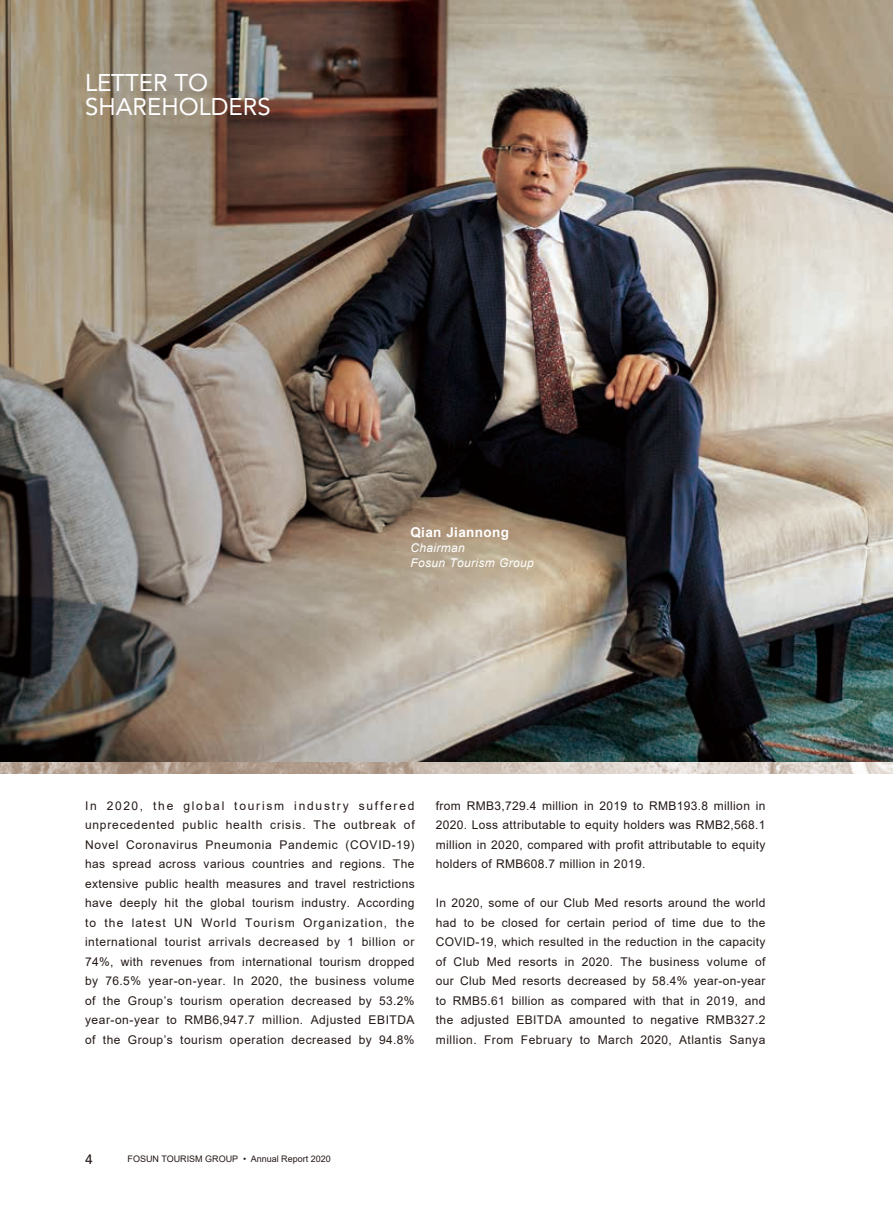
<style>
.page{position:relative;width:893px;height:1212px;background:#fff}
.page>*{position:absolute;margin:0;border:0;box-sizing:border-box;transform-origin:0 0}
.t1{font:24px/24px "Avenir LT Std";color:#fff}
.t2{font:700 13.5px "Arial";letter-spacing:.03em;color:#fff}
.t3{font:500 13.5px "Avenir LT Std";color:#231916}
.t4{font:12px/19.5px "Arial";letter-spacing:.04em;color:#231916;text-align:justify}
.t5{font:italic 12px/15px "Arial";letter-spacing:.03em;color:#fff}
.t6{font:9px "Arial";color:#231916}
</style>
<div class="page">
<img style="left:0;top:0;width:893px;height:761px">
<h1 class="t1" style="left:85px;top:71px;width:187px">LETTER TO<br>SHAREHOLDERS</h1>
<p class="t2" style="left:410px;top:522px;width:100px">Qian Jiannong</p>
<p class="t5" style="left:410px;top:540px;width:125px">Chairman<br>Fosun Tourism Group</p>
<p class="t4" style="left:85px;top:796px;width:331px">In 2020, the global tourism industry suffered unprecedented public health crisis. The outbreak of Novel Coronavirus Pneumonia Pandemic (COVID-19) has spread across various countries and regions. The extensive public health measures and travel restrictions have deeply hit the global tourism industry. According to the latest UN World Tourism Organization, the international tourist arrivals decreased by 1 billion or 74%, with revenues from international tourism dropped by 76.5% year-on-year. In 2020, the business volume of the Group’s tourism operation decreased by 53.2% year-on-year to RMB6,947.7 million. Adjusted EBITDA of the Group’s tourism operation decreased by 94.8%</p>
<p class="t4" style="left:436px;top:796px;width:331px">from RMB3,729.4 million in 2019 to RMB193.8 million in 2020. Loss attributable to equity holders was RMB2,568.1 million in 2020, compared with profit attributable to equity holders of RMB608.7 million in 2019.</p>
<p class="t4" style="left:436px;top:893px;width:331px">In 2020, some of our Club Med resorts around the world had to be closed for certain period of time due to the COVID-19, which resulted in the reduction in the capacity of Club Med resorts in 2020. The business volume of our Club Med resorts decreased by 58.4% year-on-year to RMB5.61 billion as compared with that in 2019, and the adjusted EBITDA amounted to negative RMB327.2 million. From February to March 2020, Atlantis Sanya</p>
<p class="t3" style="left:85px;top:1151px;width:9px">4</p>
<p class="t6" style="left:128px;top:1152px;width:205px">FOSUN TOURISM GROUP • Annual Report 2020</p>
</div>
